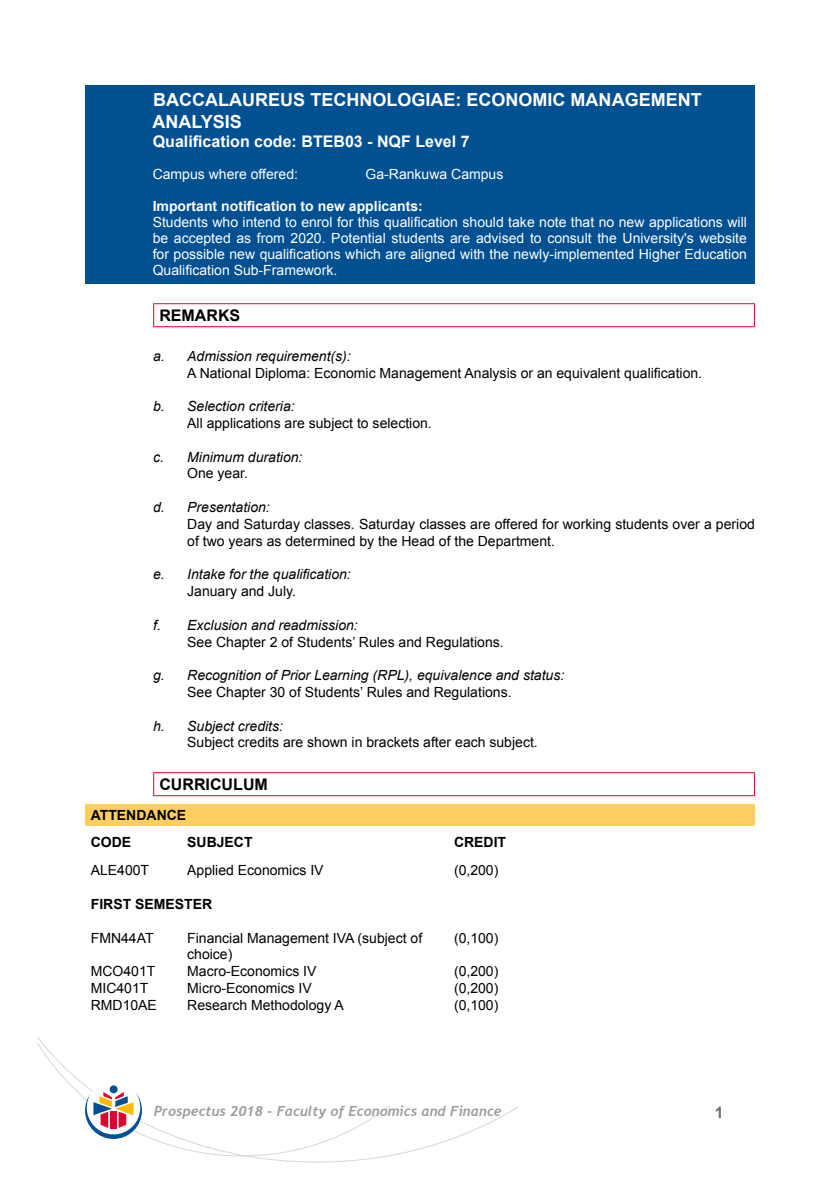
<style>
.page{position:relative;width:840px;height:1191px;background:#fff}
.page>*{position:absolute;margin:0;border:0;box-sizing:border-box;transform-origin:0 0}
.t1{font:700 18px/21.6px "Arial";color:#fff}
.t2{font:700 16px "Arial";color:#fff}
.t3{font:700 16px "Arial";color:#000}
.t4{font:700 16px "Arial";color:#706f6f}
.t5{font:14px/16.8px "Arial";color:#000}
.t6{font:14px/16px "Arial";color:#fff;text-align:justify}
.t7{font:italic 14px "Arial";color:#000}
.t8{font:italic 700 14px "Trebuchet";color:#9d9d9c}
.t9{font:700 14px/26.4px "Arial";color:#000}
.t10{font:700 14px "Arial";color:#fff}
</style>
<div class="page">
<svg style="left:37px;top:1037px;width:482px;height:125px"></svg>
<div style="left:84px;top:1082px;width:58px;height:57px;background:#fff;border-radius:50%"></div>
<div style="left:110px;top:1085px;width:7px;height:8px;background:#005092;border-radius:50%"></div>
<svg style="left:85px;top:1092px;width:57px;height:47px"></svg>
<div style="left:85px;top:85px;width:669px;height:198px;background:#005092"></div>
<hr style="left:153px;top:303px;width:601px;height:1px;background:#dd052b">
<svg style="left:153px;top:304px;width:1px;height:22px"></svg>
<svg style="left:753px;top:304px;width:1px;height:22px"></svg>
<hr style="left:153px;top:326px;width:601px;height:1px;background:#dd052b">
<hr style="left:153px;top:772px;width:601px;height:1px;background:#dd052b">
<svg style="left:153px;top:773px;width:1px;height:22px"></svg>
<hr style="left:153px;top:795px;width:601px;height:1px;background:#dd052b">
<div style="left:85px;top:804px;width:669px;height:21px;background:#fece61"></div>
<p class="t1" style="left:152px;top:89px;width:550px">BACCALAUREUS TECHNOLOGIAE: ECONOMIC MANAGEMENT<br>ANALYSIS</p>
<p class="t2" style="left:153px;top:130px;width:318px">Qualification code: BTEB03 - NQF Level 7</p>
<p class="t6" style="left:153px;top:166px;width:147px">Campus where offered:</p>
<p class="t6" style="left:365px;top:166px;width:139px">Ga-Rankuwa Campus</p>
<p class="t10" style="left:153px;top:196px;width:271px">Important notification to new applicants:</p>
<p class="t6" style="left:153px;top:214px;width:595px">Students who intend to enrol for this qualification should take note that no new applications will be accepted as from 2020. Potential students are advised to consult the University's website for possible new qualifications which are aligned with the newly-implemented Higher Education Qualification Sub-Framework.</p>
<p class="t3" style="left:159px;top:304px;width:82px">REMARKS</p>
<p class="t7" style="left:153px;top:347px;width:199px">a. Admission requirement(s):</p>
<p class="t5" style="left:187px;top:364px;width:516px">A National Diploma: Economic Management Analysis or an equivalent qualification.</p>
<p class="t7" style="left:153px;top:397px;width:143px">b. Selection criteria:</p>
<p class="t5" style="left:187px;top:415px;width:246px">All applications are subject to selection.</p>
<p class="t7" style="left:153px;top:448px;width:151px">c. Minimum duration:</p>
<p class="t5" style="left:187px;top:465px;width:62px">One year.</p>
<p class="t7" style="left:153px;top:498px;width:118px">d. Presentation:</p>
<p class="t5" style="left:187px;top:515px;width:569px">Day and Saturday classes. Saturday classes are offered for working students over a period of two years as determined by the Head of the Department.</p>
<p class="t7" style="left:153px;top:565px;width:199px">e. Intake for the qualification:</p>
<p class="t5" style="left:187px;top:583px;width:110px">January and July.</p>
<p class="t7" style="left:153px;top:616px;width:206px">f. Exclusion and readmission:</p>
<p class="t5" style="left:187px;top:633px;width:318px">See Chapter 2 of Students’ Rules and Regulations.</p>
<p class="t7" style="left:153px;top:666px;width:412px">g. Recognition of Prior Learning (RPL), equivalence and status:</p>
<p class="t5" style="left:187px;top:683px;width:325px">See Chapter 30 of Students’ Rules and Regulations.</p>
<p class="t7" style="left:153px;top:716px;width:131px">h. Subject credits:</p>
<p class="t5" style="left:187px;top:734px;width:352px">Subject credits are shown in brackets after each subject.</p>
<p class="t3" style="left:159px;top:773px;width:110px">CURRICULUM</p>
<p class="t9" style="left:91px;top:802px;width:97px">ATTENDANCE<br>CODE</p>
<p class="t9" style="left:187px;top:828px;width:67px">SUBJECT</p>
<p class="t9" style="left:454px;top:828px;width:54px">CREDIT</p>
<p class="t5" style="left:91px;top:862px;width:60px">ALE400T</p>
<p class="t5" style="left:187px;top:862px;width:138px">Applied Economics IV</p>
<p class="t5" style="left:454px;top:862px;width:46px">(0,200)</p>
<p class="t9" style="left:91px;top:891px;width:123px">FIRST SEMESTER</p>
<p class="t5" style="left:91px;top:929px;width:64px">FMN44AT</p>
<p class="t5" style="left:187px;top:929px;width:236px">Financial Management IVA (subject of</p>
<p class="t5" style="left:454px;top:929px;width:46px">(0,100)</p>
<p class="t5" style="left:187px;top:946px;width:47px">choice)</p>
<p class="t5" style="left:91px;top:962px;width:66px">MCO401T</p>
<p class="t5" style="left:187px;top:962px;width:131px">Macro-Economics IV</p>
<p class="t5" style="left:454px;top:962px;width:46px">(0,200)</p>
<p class="t5" style="left:91px;top:979px;width:59px">MIC401T</p>
<p class="t5" style="left:187px;top:979px;width:126px">Micro-Economics IV</p>
<p class="t5" style="left:454px;top:979px;width:46px">(0,200)</p>
<p class="t5" style="left:91px;top:996px;width:68px">RMD10AE</p>
<p class="t5" style="left:187px;top:996px;width:158px">Research Methodology A</p>
<p class="t5" style="left:453px;top:996px;width:46px">(0,100)</p>
<p class="t8" style="left:154px;top:1102px;width:349px">Prospectus 2018 - Faculty of Economics and Finance</p>
<p class="t4" style="left:714px;top:1100px;width:10px">1</p>
</div>
